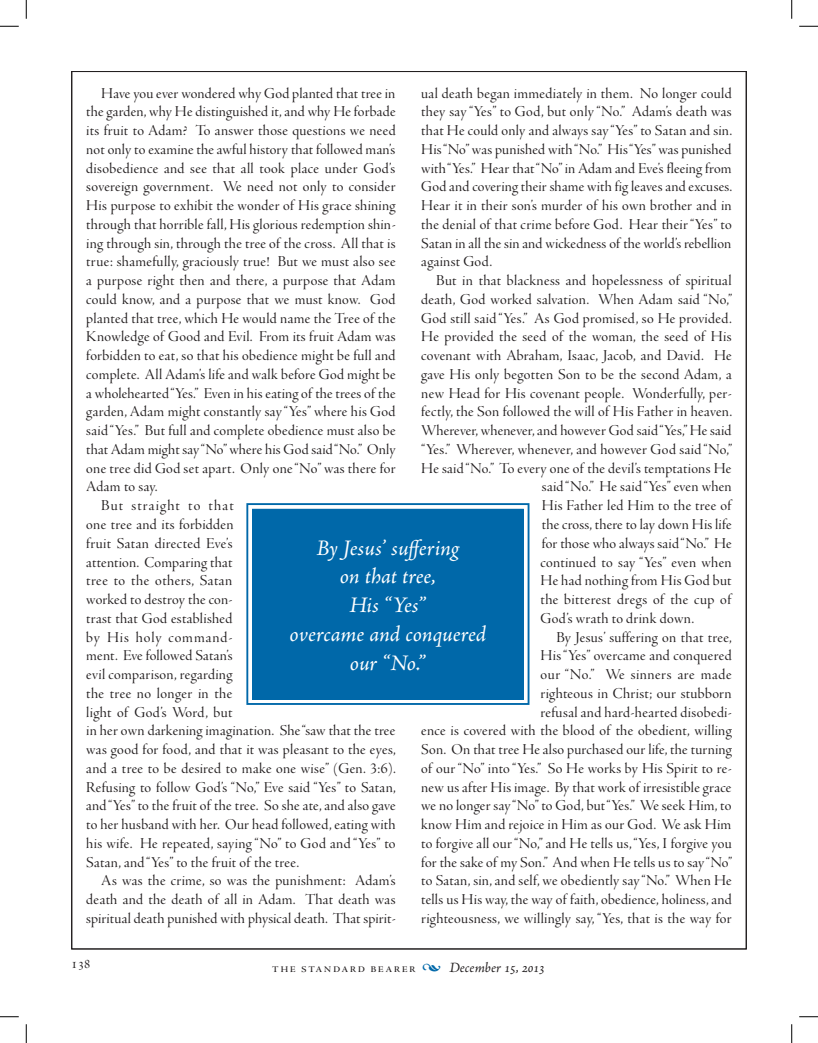
<style>
.page{position:relative;width:818px;height:1043px;background:#fff}
.page>*{position:absolute;margin:0;border:0;box-sizing:border-box;transform-origin:0 0}
.Inserts{font:italic 22.5px "Adobe Jenson Pro";letter-spacing:-.005em;color:#fff}
.Body_text{font:15.62px/18.8px "Adobe Jenson Pro Disp";letter-spacing:.015em;color:#231f20;text-align:justify}
.t1{font:14.38px "Adobe Jenson Pro Disp";letter-spacing:.1em;color:#231f20}
.t2{font:italic 14.38px "Adobe Jenson Pro";color:#231f20}
</style>
<div class="page">
<svg style="left:246px;top:503px;width:284px;height:202px;background:#1172ae"></svg>
<div style="left:252px;top:509px;width:272px;height:190px;border:6px solid #0068a9"></div>
<svg style="left:0;top:25px;width:19px;height:2px"></svg>
<svg style="left:799px;top:25px;width:19px;height:2px"></svg>
<svg style="left:0;top:1016px;width:19px;height:1px"></svg>
<svg style="left:799px;top:1016px;width:19px;height:1px"></svg>
<svg style="left:25px;top:0;width:2px;height:19px"></svg>
<svg style="left:25px;top:1024px;width:2px;height:18px"></svg>
<svg style="left:791px;top:0;width:1px;height:19px"></svg>
<svg style="left:791px;top:1024px;width:1px;height:18px"></svg>
<p class="Body_text" style="left:86px;top:84px;width:311px;text-indent:15px">Have you ever wondered why God planted that tree in the garden, why He distinguished it, and why He forbade its fruit to Adam? To answer those questions we need not only to examine the awful history that followed man’s disobedience and see that all took place under God’s sovereign government. We need not only to consider His purpose to exhibit the wonder of His grace shining through that horrible fall, His glorious redemption shin&shy;ing through sin, through the tree of the cross. All that is true: shamefully, graciously true! But we must also see a purpose right then and there, a purpose that Adam could know, and a purpose that we must know. God planted that tree, which He would name the Tree of the Knowledge of Good and Evil. From its fruit Adam was forbidden to eat, so that his obedience might be full and complete. All Adam’s life and walk before God might be a wholehearted “Yes.” Even in his eating of the trees of the garden, Adam might constantly say “Yes” where his God said “Yes.” But full and complete obedience must also be that Adam might say “No” where his God said “No.” Only one tree did God set apart. Only one “No” was there for Adam to say.</p>
<p class="Body_text" style="left:86px;top:496px;width:311px;text-align:left;text-indent:15px">But straight to that<br>one tree and its forbidden<br>fruit Satan directed Eve’s<br>attention. Comparing that<br>tree to the others, Satan<br>worked to destroy the con-<br>trast that God established<br>by His holy command-<br>ment. Eve followed Satan’s<br>evil comparison, regarding<br>the tree no longer in the<br>light of God’s Word, but<br>in her own darkening imagination. She “saw that the tree was good for food, and that it was pleasant to the eyes, and a tree to be desired to make one wise” (Gen. 3:6).<br>Refusing to follow God’s “No,” Eve said “Yes” to Satan, and “Yes” to the fruit of the tree. So she ate, and also gave to her husband with her. Our head followed, eating with his wife. He repeated, saying “No” to God and “Yes” to Satan, and “Yes” to the fruit of the tree.</p>
<p class="Body_text" style="left:86px;top:871px;width:311px;text-indent:15px">As was the crime, so was the punishment: Adam’s death and the death of all in Adam. That death was spiritual death punished with physical death. That spirit-</p>
<p class="Body_text" style="left:421px;top:84px;width:312px">ual death began immediately in them. No longer could they say “Yes” to God, but only “No.” Adam’s death was that He could only and always say “Yes” to Satan and sin.<br>His “No” was punished with “No.” His “Yes” was punished with “Yes.” Hear that “No” in Adam and Eve’s fleeing from God and covering their shame with fig leaves and excuses.<br>Hear it in their son’s murder of his own brother and in the denial of that crime before God. Hear their “Yes” to Satan in all the sin and wickedness of the world’s rebellion against God.</p>
<p class="Body_text" style="left:436px;top:271px;width:297px">But in that blackness and hopelessness of spiritual</p>
<p class="Body_text" style="left:421px;top:290px;width:312px">death, God worked salvation. When Adam said “No,”</p>
<p class="Body_text" style="left:421px;top:309px;width:312px">God still said “Yes.” As God promised, so He provided.</p>
<p class="Body_text" style="left:421px;top:327px;width:312px">He provided the seed of the woman, the seed of His</p>
<p class="Body_text" style="left:421px;top:346px;width:312px">covenant with Abraham, Isaac, Jacob, and David. He</p>
<p class="Body_text" style="left:421px;top:365px;width:312px">gave His only begotten Son to be the second Adam, a</p>
<p class="Body_text" style="left:421px;top:384px;width:312px">new Head for His covenant people. Wonderfully, per-</p>
<p class="Body_text" style="left:421px;top:402px;width:312px">fectly, the Son followed the will of His Father in heaven.</p>
<p class="Body_text" style="left:421px;top:421px;width:312px">Wherever, whenever, and however God said “Yes,” He said</p>
<p class="Body_text" style="left:421px;top:440px;width:312px">“Yes.” Wherever, whenever, and however God said “No,”</p>
<p class="Body_text" style="left:421px;top:459px;width:312px">He said “No.” To every one of the devil’s temptations He</p>
<p class="Body_text" style="left:542px;top:477px;width:191px">said “No.” He said “Yes” even when</p>
<p class="Body_text" style="left:542px;top:496px;width:191px">His Father led Him to the tree of</p>
<p class="Body_text" style="left:542px;top:515px;width:191px">the cross, there to lay down His life</p>
<p class="Body_text" style="left:542px;top:534px;width:191px">for those who always said “No.” He</p>
<p class="Body_text" style="left:540px;top:552px;width:193px">continued to say “Yes” even when</p>
<p class="Body_text" style="left:540px;top:571px;width:192px">He had nothing from His God but</p>
<p class="Body_text" style="left:540px;top:590px;width:192px">the bitterest dregs of the cup of</p>
<p class="Body_text" style="left:540px;top:609px;width:155px">God’s wrath to drink down.</p>
<p class="Body_text" style="left:421px;top:627px;width:312px;text-align:right">By Jesus’ suffering on that tree,<br>His “Yes” overcame and conquered<br>our “No.” We sinners are made<br>righteous in Christ; our stubborn<br>refusal and hard-hearted disobedi-<br>ence is covered with the blood of the obedient, willing Son. On that tree He also purchased our life, the turning of our “No” into “Yes.” So He works by His Spirit to re&shy;new us after His image. By that work of irresistible grace we no longer say “No” to God, but “Yes.” We seek Him, to know Him and rejoice in Him as our God. We ask Him to forgive all our “No,” and He tells us, “Yes, I forgive you for the sake of my Son.” And when He tells us to say “No” to Satan, sin, and self, we obediently say “No.” When He tells us His way, the way of faith, obedience, holiness, and righteousness, we willingly say, “Yes, that is the way for</p>
<p class="Inserts" style="left:316px;top:535px;width:144px">By Jesus’ suffering</p>
<p class="Inserts" style="left:340px;top:563px;width:98px">on that tree,</p>
<p class="Inserts" style="left:349px;top:592px;width:78px">His “Yes”</p>
<p class="Inserts" style="left:289px;top:621px;width:198px">overcame and conquered</p>
<p class="Inserts" style="left:350px;top:650px;width:77px">our “No.”</p>
<p class="Body_text" style="left:71px;top:954px;width:21px">138</p>
<p class="t1" style="left:272px;top:959px;width:145px">the standard bearer</p>
<p class="t2" style="left:449px;top:958px;width:97px">December 15, 2013</p>
</div>
